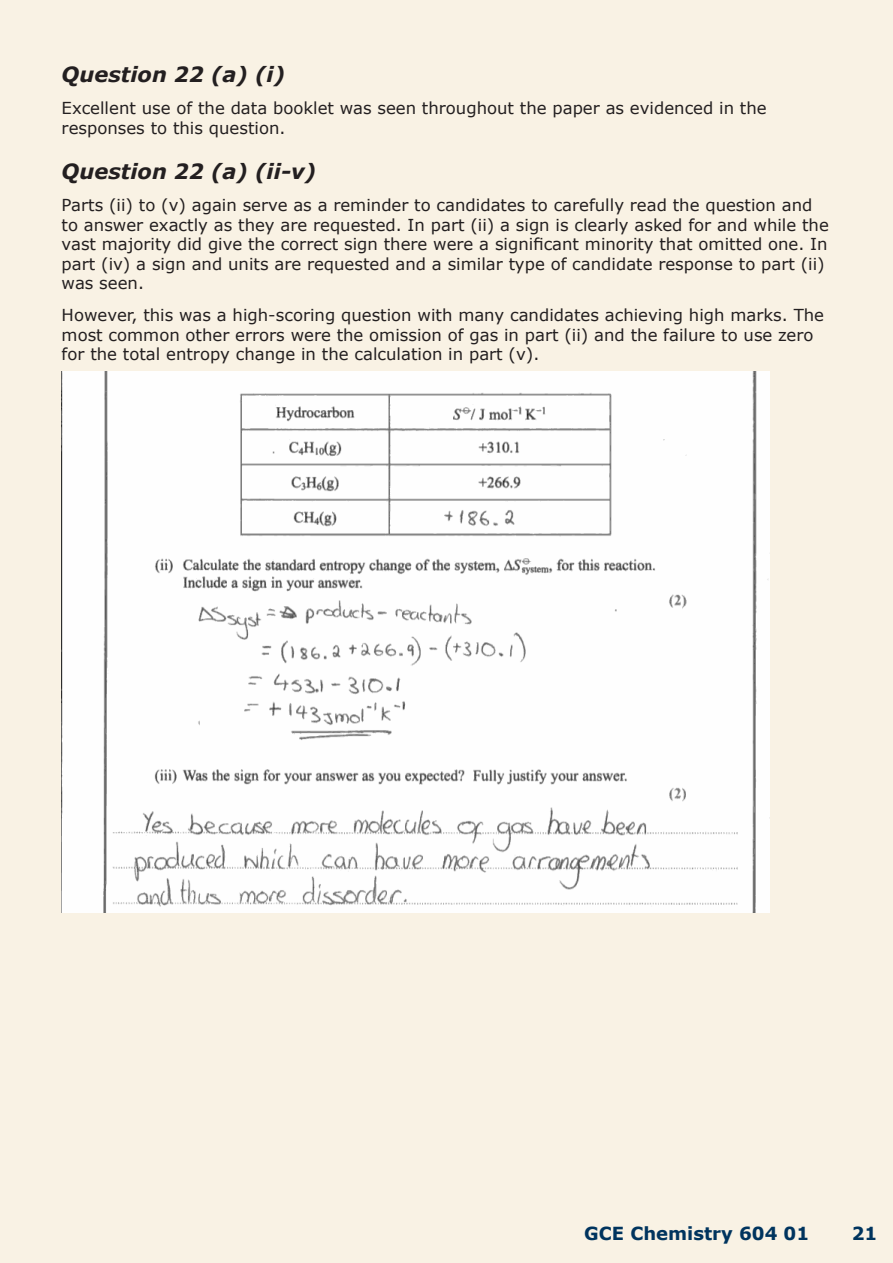
<style>
.page{position:relative;width:893px;height:1263px;background:#f9f2e4}
.page>*{position:absolute;margin:0;border:0;box-sizing:border-box;transform-origin:0 0}
.t1{font:italic 700 21px "Verdana";color:#231f20}
.t2{font:700 18px "Verdana";color:#00345e}
.t3{font:16.5px/19.5px "Verdana";color:#231f20}
</style>
<div class="page">
<img style="left:62px;top:371px;width:708px;height:541px">
<p class="t1" style="left:62px;top:61px;width:225px">Question 22 (a) (i)</p>
<p class="t3" style="left:62px;top:98px;width:707px">Excellent use of the data booklet was seen throughout the paper as evidenced in the responses to this question.</p>
<p class="t1" style="left:62px;top:158px;width:256px">Question 22 (a) (ii-v)</p>
<p class="t3" style="left:62px;top:195px;width:769px">Parts (ii) to (v) again serve as a reminder to candidates to carefully read the question and to answer exactly as they are requested. In part (ii) a sign is clearly asked for and while the vast majority did give the correct sign there were a significant minority that omitted one. In part (iv) a sign and units are requested and a similar type of candidate response to part (ii) was seen.</p>
<p class="t3" style="left:62px;top:305px;width:764px">However, this was a high-scoring question with many candidates achieving high marks. The most common other errors were the omission of gas in part (ii) and the failure to use zero for the total entropy change in the calculation in part (v).</p>
<p class="t2" style="left:584px;top:1222px;width:226px">GCE Chemistry 604 01</p>
<p class="t2" style="left:852px;top:1222px;width:27px">21</p>
</div>
